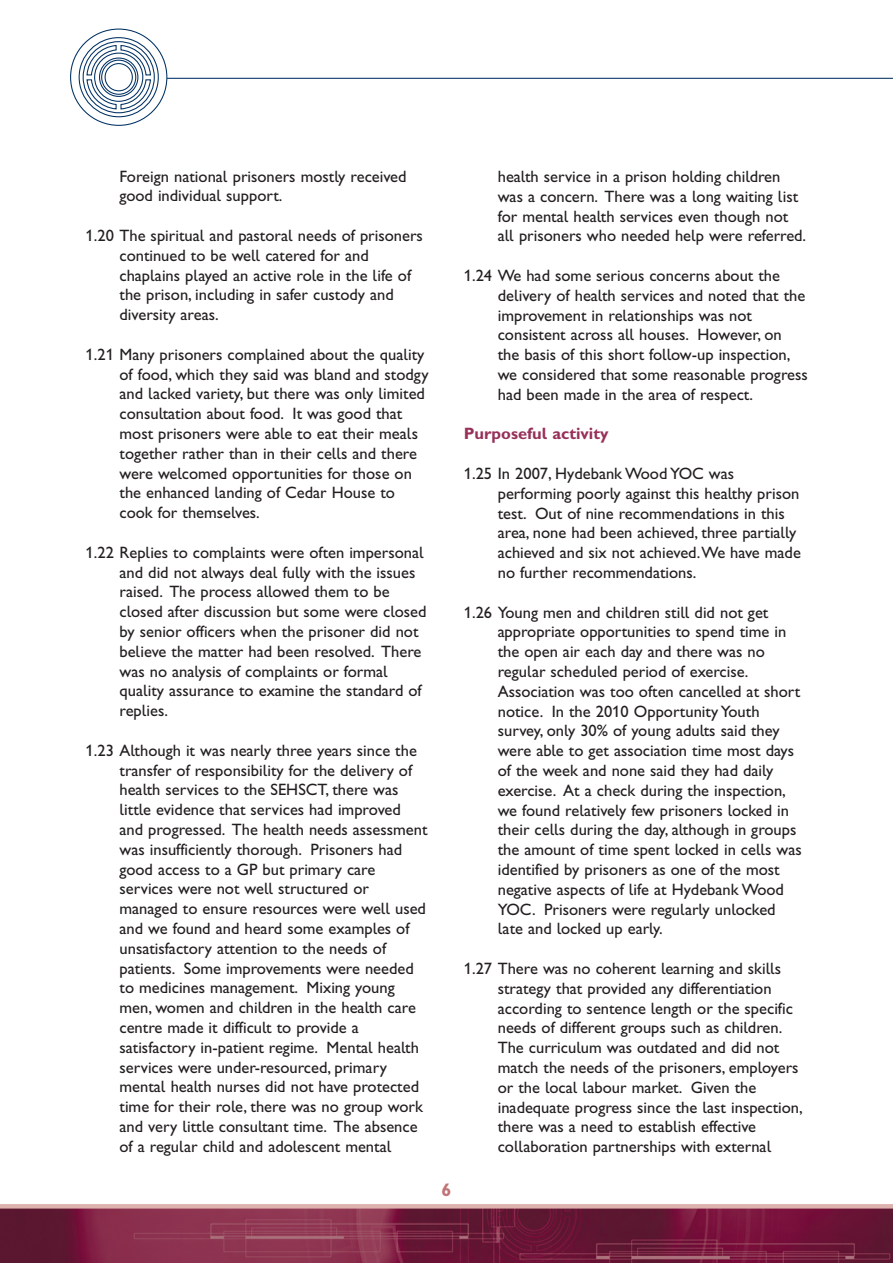
<style>
.page{position:relative;width:893px;height:1263px;background:#fff}
.page>*{position:absolute;margin:0;border:0;box-sizing:border-box;transform-origin:0 0}
.t1{font:18px "Gill Sans Hta Bold Plain";color:#c17376}
.t2{font:16.5px/19.8px "Gill Sans Hta";color:#231f20}
.t3{font:16.5px "Gill Sans Hta Bold Plain";color:#97315a}
</style>
<div class="page">
<hr style="left:167px;top:78px;width:726px;height:1px;background:#003163">
<div style="left:83px;top:41px;width:72px;height:72px;border:1px solid #003163;border-radius:50%"></div>
<div style="left:79px;top:37px;width:80px;height:80px;border:1px solid #003163;border-radius:50%"></div>
<svg style="left:86px;top:44px;width:66px;height:66px"></svg>
<img style="left:0;top:1208px;width:893px;height:55px">
<hr style="left:0;top:1204px;width:893px;height:4px;background:#ddb1ae">
<p class="t2" style="left:119px;top:168px;width:289px">Foreign national prisoners mostly received good individual support.</p>
<p class="t2" style="left:119px;top:227px;width:305px;text-indent:-34px">1.20 The spiritual and pastoral needs of prisoners continued to be well catered for and chaplains played an active role in the life of the prison, including in safer custody and diversity areas.</p>
<p class="t2" style="left:119px;top:346px;width:311px;text-indent:-34px">1.21 Many prisoners complained about the quality of food, which they said was bland and stodgy and lacked variety, but there was only limited consultation about food. It was good that most prisoners were able to eat their meals together rather than in their cells and there were welcomed opportunities for those on the enhanced landing of Cedar House to cook for themselves.</p>
<p class="t2" style="left:119px;top:544px;width:309px;text-indent:-34px">1.22 Replies to complaints were often impersonal and did not always deal fully with the issues raised. The process allowed them to be closed after discussion but some were closed by senior officers when the prisoner did not believe the matter had been resolved. There was no analysis of complaints or formal quality assurance to examine the standard of replies.</p>
<p class="t2" style="left:119px;top:742px;width:310px;text-indent:-34px">1.23 Although it was nearly three years since the transfer of responsibility for the delivery of health services to the SEHSCT, there was little evidence that services had improved and progressed. The health needs assessment was insufficiently thorough. Prisoners had good access to a GP but primary care services were not well structured or managed to ensure resources were well used and we found and heard some examples of unsatisfactory attention to the needs of patients. Some improvements were needed to medicines management. Mixing young men, women and children in the health care centre made it difficult to provide a satisfactory in-patient regime. Mental health services were under-resourced, primary mental health nurses did not have protected time for their role, there was no group work and very little consultant time. The absence of a regular child and adolescent mental</p>
<p class="t1" style="left:441px;top:1184px;width:11px">6</p>
<p class="t2" style="left:498px;top:168px;width:310px">health service in a prison holding children was a concern. There was a long waiting list for mental health services even though not all prisoners who needed help were referred.</p>
<p class="t2" style="left:498px;top:267px;width:312px;text-indent:-34px">1.24 We had some serious concerns about the delivery of health services and noted that the improvement in relationships was not consistent across all houses. However, on<br>the basis of this short follow-up inspection, we considered that some reasonable progress had been made in the area of respect.</p>
<p class="t3" style="left:464px;top:428px;width:146px">Purposeful activity</p>
<p class="t2" style="left:498px;top:465px;width:305px;text-indent:-34px">1.25 In 2007, Hydebank Wood YOC was performing poorly against this healthy prison test. Out of nine recommendations in this area, none had been achieved, three partially achieved and six not achieved.We have made no further recommendations.</p>
<p class="t2" style="left:498px;top:604px;width:306px;text-indent:-34px">1.26 Young men and children still did not get appropriate opportunities to spend time in the open air each day and there was no regular scheduled period of exercise.<br>Association was too often cancelled at short notice. In the 2010 Opportunity Youth survey, only 30% of young adults said they were able to get association time most days of the week and none said they had daily exercise. At a check during the inspection, we found relatively few prisoners locked in their cells during the day, although in groups the amount of time spent locked in cells was identified by prisoners as one of the most negative aspects of life at Hydebank Wood YOC. Prisoners were regularly unlocked late and locked up early.</p>
<p class="t2" style="left:498px;top:960px;width:307px;text-indent:-34px">1.27 There was no coherent learning and skills strategy that provided any differentiation according to sentence length or the specific needs of different groups such as children.<br>The curriculum was outdated and did not match the needs of the prisoners, employers or the local labour market. Given the inadequate progress since the last inspection, there was a need to establish effective collaboration partnerships with external</p>
</div>
